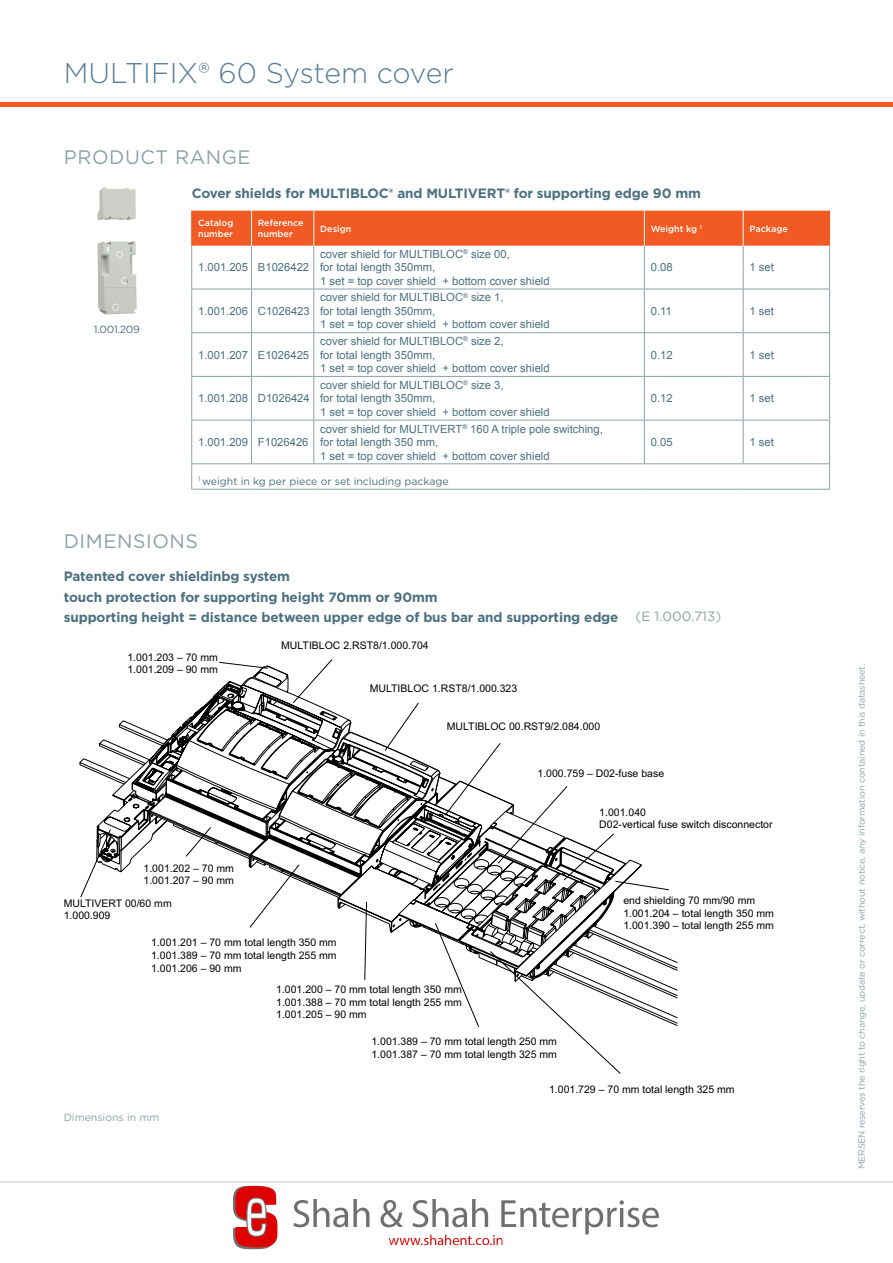
<style>
.page{position:relative;width:893px;height:1263px;background:#fff}
.page>*{position:absolute;margin:0;border:0;box-sizing:border-box;transform-origin:0 0}
.t1{font:300 28.5px "Gotham";color:#587d98}
.t2{font:19.5px "Gotham";letter-spacing:.03em;color:#8ba1a9}
.t3{font:700 13.5px/20.4px "Gotham";letter-spacing:-.01em;color:#4c7080}
.t4{font:13.5px "Gotham";color:#8ba1a9}
.t5{font:11.25px/13.5px "Arial";color:#4c7080}
.t6{font:10.5px/12.6px "Arial";color:#000}
.t7{font:10.5px "Gotham";color:#4c7080}
.t8{font:10.5px "Gotham";color:#8ba1a9}
.t9{font:9px "Gotham";letter-spacing:-.015em;color:#8ba1a9}
.t10{font:500 9px/10.8px "Gotham";color:#fff}
</style>
<div class="page">
<hr style="left:0;top:102px;width:893px;height:4px;background:#f15a22">
<hr style="left:0;top:1181px;width:893px;height:1px;background:#bec8cd">
<svg style="left:80px;top:659px;width:590px;height:415px"></svg>
<div style="left:192px;top:211px;width:637px;height:35px;background:#f15a22"></div>
<hr style="left:251px;top:246px;width:1px;height:43px;background:#8ba1a9">
<hr style="left:313px;top:246px;width:1px;height:43px;background:#8ba1a9">
<hr style="left:644px;top:246px;width:1px;height:43px;background:#8ba1a9">
<hr style="left:251px;top:289px;width:1px;height:43px;background:#8ba1a9">
<hr style="left:313px;top:289px;width:1px;height:43px;background:#8ba1a9">
<hr style="left:644px;top:289px;width:1px;height:43px;background:#8ba1a9">
<hr style="left:251px;top:333px;width:1px;height:43px;background:#8ba1a9">
<hr style="left:313px;top:333px;width:1px;height:43px;background:#8ba1a9">
<hr style="left:644px;top:333px;width:1px;height:43px;background:#8ba1a9">
<hr style="left:251px;top:377px;width:1px;height:43px;background:#8ba1a9">
<hr style="left:313px;top:377px;width:1px;height:43px;background:#8ba1a9">
<hr style="left:644px;top:377px;width:1px;height:43px;background:#8ba1a9">
<hr style="left:251px;top:420px;width:1px;height:43px;background:#8ba1a9">
<hr style="left:313px;top:420px;width:1px;height:43px;background:#8ba1a9">
<hr style="left:644px;top:420px;width:1px;height:43px;background:#8ba1a9">
<hr style="left:191px;top:246px;width:1px;height:43px;background:#8ba1a9">
<hr style="left:743px;top:246px;width:1px;height:43px;background:#8ba1a9">
<hr style="left:829px;top:246px;width:1px;height:43px;background:#8ba1a9">
<hr style="left:191px;top:289px;width:61px;height:1px;background:#8ba1a9">
<hr style="left:191px;top:289px;width:1px;height:43px;background:#8ba1a9">
<hr style="left:252px;top:289px;width:62px;height:1px;background:#8ba1a9">
<hr style="left:314px;top:289px;width:330px;height:1px;background:#8ba1a9">
<hr style="left:644px;top:289px;width:99px;height:1px;background:#8ba1a9">
<hr style="left:743px;top:289px;width:87px;height:1px;background:#8ba1a9">
<hr style="left:743px;top:289px;width:1px;height:43px;background:#8ba1a9">
<hr style="left:829px;top:289px;width:1px;height:43px;background:#8ba1a9">
<hr style="left:191px;top:332px;width:61px;height:1px;background:#8ba1a9">
<hr style="left:191px;top:333px;width:1px;height:43px;background:#8ba1a9">
<hr style="left:252px;top:332px;width:62px;height:1px;background:#8ba1a9">
<hr style="left:314px;top:332px;width:330px;height:1px;background:#8ba1a9">
<hr style="left:644px;top:332px;width:99px;height:1px;background:#8ba1a9">
<hr style="left:743px;top:332px;width:87px;height:1px;background:#8ba1a9">
<hr style="left:743px;top:333px;width:1px;height:43px;background:#8ba1a9">
<hr style="left:829px;top:333px;width:1px;height:43px;background:#8ba1a9">
<hr style="left:191px;top:376px;width:61px;height:1px;background:#8ba1a9">
<hr style="left:191px;top:377px;width:1px;height:43px;background:#8ba1a9">
<hr style="left:252px;top:376px;width:62px;height:1px;background:#8ba1a9">
<hr style="left:314px;top:376px;width:330px;height:1px;background:#8ba1a9">
<hr style="left:644px;top:376px;width:99px;height:1px;background:#8ba1a9">
<hr style="left:743px;top:376px;width:87px;height:1px;background:#8ba1a9">
<hr style="left:743px;top:377px;width:1px;height:43px;background:#8ba1a9">
<hr style="left:829px;top:377px;width:1px;height:43px;background:#8ba1a9">
<hr style="left:191px;top:420px;width:61px;height:1px;background:#8ba1a9">
<hr style="left:191px;top:420px;width:1px;height:43px;background:#8ba1a9">
<hr style="left:252px;top:420px;width:62px;height:1px;background:#8ba1a9">
<hr style="left:314px;top:420px;width:330px;height:1px;background:#8ba1a9">
<hr style="left:644px;top:420px;width:99px;height:1px;background:#8ba1a9">
<hr style="left:743px;top:420px;width:87px;height:1px;background:#8ba1a9">
<hr style="left:743px;top:420px;width:1px;height:43px;background:#8ba1a9">
<hr style="left:829px;top:420px;width:1px;height:43px;background:#8ba1a9">
<hr style="left:191px;top:211px;width:1px;height:35px;background:#f15a22">
<hr style="left:251px;top:211px;width:1px;height:35px;background:#fff">
<hr style="left:313px;top:211px;width:1px;height:35px;background:#fff">
<hr style="left:644px;top:211px;width:1px;height:35px;background:#fff">
<hr style="left:743px;top:211px;width:1px;height:35px;background:#fff">
<hr style="left:829px;top:211px;width:1px;height:35px;background:#f15a22">
<hr style="left:191px;top:463px;width:61px;height:1px;background:#8ba1a9">
<svg style="left:191px;top:464px;width:1px;height:25px"></svg>
<hr style="left:252px;top:463px;width:62px;height:1px;background:#8ba1a9">
<hr style="left:314px;top:463px;width:330px;height:1px;background:#8ba1a9">
<hr style="left:644px;top:463px;width:99px;height:1px;background:#8ba1a9">
<hr style="left:743px;top:463px;width:87px;height:1px;background:#8ba1a9">
<svg style="left:829px;top:464px;width:1px;height:25px"></svg>
<hr style="left:191px;top:489px;width:61px;height:1px;background:#8ba1a9">
<hr style="left:252px;top:489px;width:62px;height:1px;background:#8ba1a9">
<hr style="left:314px;top:489px;width:330px;height:1px;background:#8ba1a9">
<hr style="left:644px;top:489px;width:99px;height:1px;background:#8ba1a9">
<hr style="left:743px;top:489px;width:87px;height:1px;background:#8ba1a9">
<img style="left:97px;top:187px;width:40px;height:128px">
<img style="left:224px;top:1181px;width:445px;height:69px">
<h1 class="t1" style="left:64px;top:55px;width:391px">MULTIFIX® 60 System cover</h1>
<h2 class="t2" style="left:64px;top:145px;width:188px">PRODUCT RANGE</h2>
<p class="t7" style="left:94px;top:322px;width:47px">1.001.209</p>
<p class="t3" style="left:192px;top:183px;width:511px">Cover shields for MULTIBLOC® and MULTIVERT® for supporting edge 90 mm</p>
<p class="t10" style="left:198px;top:218px;width:37px">Catalog number</p>
<p class="t10" style="left:258px;top:218px;width:47px">Reference number</p>
<p class="t10" style="left:320px;top:223px;width:33px">Design</p>
<p class="t10" style="left:651px;top:223px;width:53px">Weight kg <sup>1</sup></p>
<p class="t10" style="left:750px;top:223px;width:40px">Package</p>
<p class="t5" style="left:198px;top:261px;width:113px">1.001.205 B1026422</p>
<p class="t5" style="left:320px;top:247px;width:231px">cover shield for MULTIBLOC<sup>®</sup> size 00,<br>for total length 350mm,<br>1 set = top cover shield + bottom cover shield</p>
<p class="t5" style="left:651px;top:261px;width:23px">0.08</p>
<p class="t5" style="left:750px;top:261px;width:26px">1 set</p>
<p class="t5" style="left:198px;top:304px;width:113px">1.001.206 C1026423</p>
<p class="t5" style="left:198px;top:348px;width:113px">1.001.207 E1026425</p>
<p class="t5" style="left:198px;top:392px;width:113px">1.001.208 D1026424</p>
<p class="t5" style="left:198px;top:435px;width:112px">1.001.209 F1026426</p>
<p class="t5" style="left:320px;top:291px;width:231px">cover shield for MULTIBLOC<sup>®</sup> size 1,<br>for total length 350mm,<br>1 set = top cover shield + bottom cover shield</p>
<p class="t5" style="left:320px;top:335px;width:231px">cover shield for MULTIBLOC<sup>®</sup> size 2,<br>for total length 350mm,<br>1 set = top cover shield + bottom cover shield</p>
<p class="t5" style="left:320px;top:378px;width:231px">cover shield for MULTIBLOC<sup>®</sup> size 3,<br>for total length 350mm,<br>1 set = top cover shield + bottom cover shield</p>
<p class="t5" style="left:320px;top:422px;width:284px">cover shield for MULTIVERT<sup>®</sup> 160 A triple pole switching, for total length 350 mm,<br>1 set = top cover shield + bottom cover shield</p>
<p class="t7" style="left:198px;top:474px;width:252px"><sup>1</sup> weight in kg per piece or set including package</p>
<p class="t5" style="left:651px;top:304px;width:23px">0.11</p>
<p class="t5" style="left:750px;top:304px;width:26px">1 set</p>
<p class="t5" style="left:651px;top:348px;width:23px">0.12</p>
<p class="t5" style="left:750px;top:348px;width:26px">1 set</p>
<p class="t5" style="left:651px;top:392px;width:23px">0.12</p>
<p class="t5" style="left:750px;top:392px;width:26px">1 set</p>
<p class="t5" style="left:651px;top:435px;width:23px">0.05</p>
<p class="t5" style="left:750px;top:435px;width:26px">1 set</p>
<h2 class="t2" style="left:64px;top:528px;width:136px">DIMENSIONS</h2>
<p class="t3" style="left:64px;top:566px;width:556px">Patented cover shieldinbg system<br>touch protection for supporting height 70mm or 90mm<br>supporting height = distance between upper edge of bus bar and supporting edge</p>
<p class="t6" style="left:127px;top:651px;width:92px">1.001.203 – 70 mm<br>1.001.209 – 90 mm</p>
<p class="t6" style="left:281px;top:639px;width:149px">MULTIBLOC 2.RST8/1.000.704</p>
<p class="t6" style="left:370px;top:682px;width:149px">MULTIBLOC 1.RST8/1.000.323</p>
<p class="t6" style="left:447px;top:720px;width:155px">MULTIBLOC 00.RST9/2.084.000</p>
<p class="t4" style="left:636px;top:607px;width:87px">(E 1.000.713)</p>
<p class="t6" style="left:537px;top:767px;width:128px">1.000.759 – D02-fuse base</p>
<p class="t6" style="left:144px;top:862px;width:92px">1.001.202 – 70 mm<br>1.001.207 – 90 mm</p>
<p class="t6" style="left:64px;top:897px;width:109px">MULTIVERT 00/60 mm<br>1.000.909</p>
<p class="t6" style="left:599px;top:806px;width:175px">1.001.040<br>D02-vertical fuse switch disconnector</p>
<p class="t6" style="left:623px;top:894px;width:152px">end shielding 70 mm/90 mm<br>1.001.204 – total length 350 mm<br>1.001.390 – total length 255 mm</p>
<p class="t6" style="left:151px;top:936px;width:187px;text-align:justify">1.001.201 – 70 mm total length 350 mm 1.001.389 – 70 mm total length 255 mm 1.001.206 – 90 mm</p>
<p class="t6" style="left:276px;top:983px;width:187px;text-align:justify">1.001.200 – 70 mm total length 350 mm 1.001.388 – 70 mm total length 255 mm 1.001.205 – 90 mm</p>
<p class="t6" style="left:371px;top:1035px;width:187px">1.001.389 – 70 mm total length 250 mm<br>1.001.387 – 70 mm total length 325 mm</p>
<p class="t6" style="left:549px;top:1082px;width:187px">1.001.729 – 70 mm total length 325 mm</p>
<p class="t8" style="left:64px;top:1111px;width:97px">Dimensions in mm</p>
<p class="t9" style="left:856px;top:1169px;width:507px;rotate:-90deg">MERSEN reserves the right to change, update or correct, without notice, any information contained in this datasheet.</p>
</div>
